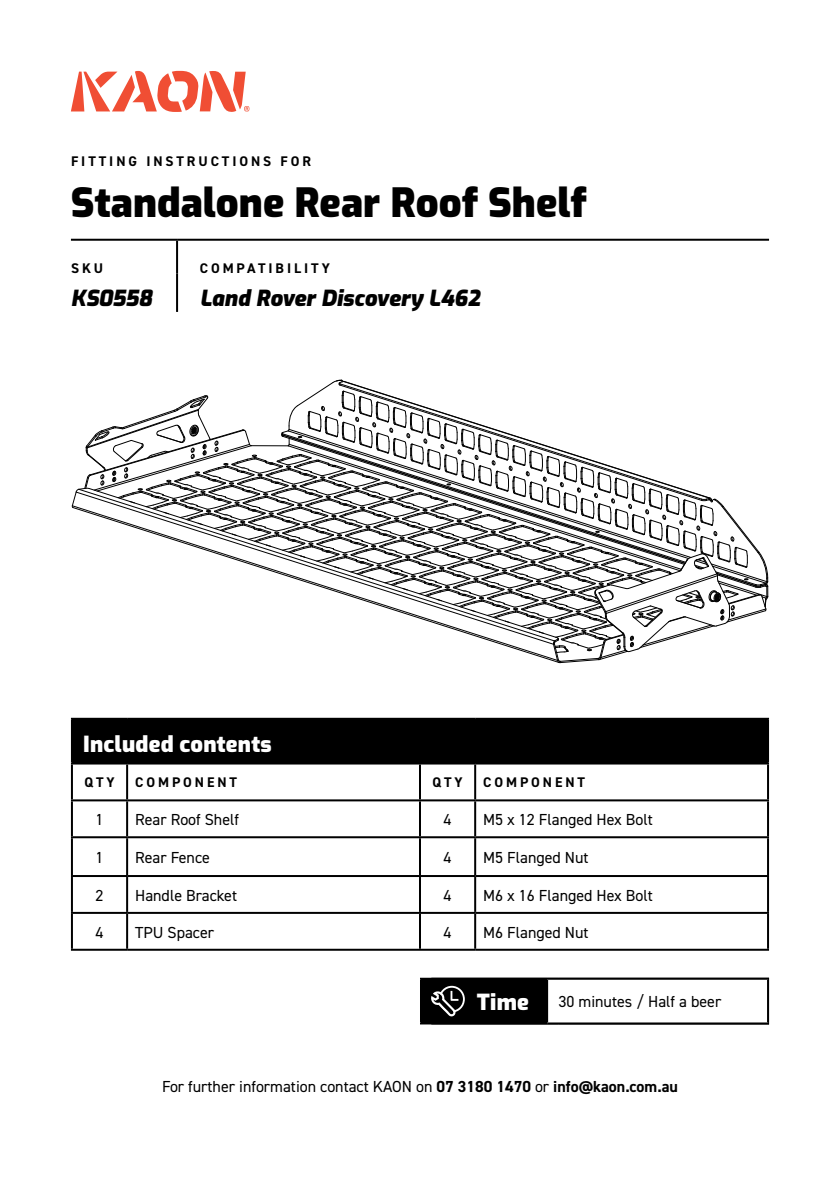
<style>
.page{position:relative;width:840px;height:1191px;background:#fff}
.page>*{position:absolute;margin:0;border:0;box-sizing:border-box;transform-origin:0 0}
.t1{font:900 40px "Exo";color:#000}
.t2{font:italic 900 22px "Exo";color:#000}
.t3{font:900 22px "Exo";letter-spacing:.01em;color:#fff}
.t4{font:16px "DIN2014";color:#000}
.t5{font:700 14px "DIN2014";letter-spacing:.21em;color:#000}
.s1{font-weight:700}
</style>
<div class="page">
<svg style="left:71px;top:71px;width:178px;height:41px"></svg>
<hr style="left:176px;top:241px;width:2px;height:32px;background:#000">
<hr style="left:176px;top:273px;width:2px;height:39px;background:#000">
<hr style="left:71px;top:239px;width:106px;height:2px;background:#000">
<hr style="left:177px;top:239px;width:591px;height:2px;background:#000">
<svg style="left:71px;top:379px;width:697px;height:284px"></svg>
<div style="left:421px;top:978px;width:126px;height:45px;background:#000"></div>
<hr style="left:420px;top:977px;width:127px;height:2px;background:#000">
<hr style="left:420px;top:979px;width:2px;height:43px;background:#000">
<hr style="left:547px;top:977px;width:221px;height:2px;background:#000">
<hr style="left:546px;top:979px;width:2px;height:43px;background:#000">
<hr style="left:766px;top:979px;width:2px;height:43px;background:#000">
<hr style="left:420px;top:1022px;width:127px;height:2px;background:#000">
<hr style="left:547px;top:1022px;width:221px;height:2px;background:#000">
<svg style="left:431px;top:985px;width:34px;height:31px"></svg>
<div style="left:73px;top:720px;width:693px;height:42px;background:#000"></div>
<hr style="left:71px;top:718px;width:56px;height:2px;background:#000">
<hr style="left:71px;top:720px;width:2px;height:42px;background:#000">
<hr style="left:127px;top:718px;width:293px;height:2px;background:#000">
<hr style="left:420px;top:718px;width:55px;height:2px;background:#000">
<hr style="left:419px;top:720px;width:2px;height:42px;background:#000">
<hr style="left:475px;top:718px;width:293px;height:2px;background:#000">
<hr style="left:474px;top:720px;width:2px;height:42px;background:#000">
<hr style="left:766px;top:720px;width:2px;height:42px;background:#000">
<hr style="left:71px;top:762px;width:56px;height:2px;background:#000">
<hr style="left:71px;top:764px;width:2px;height:35px;background:#000">
<hr style="left:127px;top:762px;width:293px;height:2px;background:#000">
<hr style="left:126px;top:764px;width:2px;height:35px;background:#000">
<hr style="left:420px;top:762px;width:55px;height:2px;background:#000">
<hr style="left:419px;top:764px;width:2px;height:35px;background:#000">
<hr style="left:475px;top:762px;width:293px;height:2px;background:#000">
<hr style="left:474px;top:764px;width:2px;height:35px;background:#000">
<hr style="left:766px;top:764px;width:2px;height:35px;background:#000">
<hr style="left:71px;top:799px;width:56px;height:2px;background:#000">
<hr style="left:71px;top:801px;width:2px;height:35px;background:#000">
<hr style="left:127px;top:799px;width:293px;height:2px;background:#000">
<hr style="left:126px;top:801px;width:2px;height:35px;background:#000">
<hr style="left:420px;top:799px;width:55px;height:2px;background:#000">
<hr style="left:419px;top:801px;width:2px;height:35px;background:#000">
<hr style="left:475px;top:799px;width:293px;height:2px;background:#000">
<hr style="left:474px;top:801px;width:2px;height:35px;background:#000">
<hr style="left:766px;top:801px;width:2px;height:35px;background:#000">
<hr style="left:71px;top:836px;width:56px;height:2px;background:#000">
<hr style="left:71px;top:838px;width:2px;height:37px;background:#000">
<hr style="left:127px;top:836px;width:293px;height:2px;background:#000">
<hr style="left:126px;top:838px;width:2px;height:37px;background:#000">
<hr style="left:420px;top:836px;width:55px;height:2px;background:#000">
<hr style="left:419px;top:838px;width:2px;height:37px;background:#000">
<hr style="left:475px;top:836px;width:293px;height:2px;background:#000">
<hr style="left:474px;top:838px;width:2px;height:37px;background:#000">
<hr style="left:766px;top:838px;width:2px;height:37px;background:#000">
<hr style="left:71px;top:875px;width:56px;height:2px;background:#000">
<hr style="left:71px;top:877px;width:2px;height:35px;background:#000">
<hr style="left:127px;top:875px;width:293px;height:2px;background:#000">
<hr style="left:126px;top:877px;width:2px;height:35px;background:#000">
<hr style="left:420px;top:875px;width:55px;height:2px;background:#000">
<hr style="left:419px;top:877px;width:2px;height:35px;background:#000">
<hr style="left:475px;top:875px;width:293px;height:2px;background:#000">
<hr style="left:474px;top:877px;width:2px;height:35px;background:#000">
<hr style="left:766px;top:877px;width:2px;height:35px;background:#000">
<hr style="left:420px;top:912px;width:55px;height:2px;background:#000">
<hr style="left:475px;top:912px;width:293px;height:2px;background:#000">
<hr style="left:474px;top:914px;width:2px;height:34px;background:#000">
<hr style="left:766px;top:914px;width:2px;height:34px;background:#000">
<hr style="left:420px;top:948px;width:55px;height:2px;background:#000">
<hr style="left:475px;top:948px;width:293px;height:2px;background:#000">
<hr style="left:71px;top:912px;width:56px;height:2px;background:#000">
<hr style="left:71px;top:914px;width:2px;height:34px;background:#000">
<hr style="left:127px;top:912px;width:293px;height:2px;background:#000">
<hr style="left:126px;top:914px;width:2px;height:34px;background:#000">
<hr style="left:419px;top:914px;width:2px;height:34px;background:#000">
<hr style="left:71px;top:948px;width:56px;height:2px;background:#000">
<hr style="left:127px;top:948px;width:293px;height:2px;background:#000">
<p class="t5" style="left:71px;top:151px;width:241px">FITTING INSTRUCTIONS FOR</p>
<h1 class="t1" style="left:71px;top:174px;width:517px">Standalone Rear Roof Shelf</h1>
<p class="t5" style="left:71px;top:259px;width:34px">SKU</p>
<p class="t5" style="left:200px;top:259px;width:131px">COMPATIBILITY</p>
<h2 class="t2" style="left:71px;top:282px;width:83px">KS0558</h2>
<h2 class="t2" style="left:200px;top:282px;width:282px">Land Rover Discovery L462</h2>
<h2 class="t3" style="left:83px;top:728px;width:190px">Included contents</h2>
<p class="t5" style="left:84px;top:773px;width:32px">QTY</p>
<p class="t5" style="left:135px;top:773px;width:103px">COMPONENT</p>
<p class="t5" style="left:432px;top:773px;width:32px">QTY</p>
<p class="t5" style="left:483px;top:773px;width:103px">COMPONENT</p>
<p class="t4" style="left:95px;top:809px;width:9px">1</p>
<p class="t4" style="left:135px;top:809px;width:105px">Rear Roof Shelf</p>
<p class="t4" style="left:443px;top:809px;width:9px">4</p>
<p class="t4" style="left:483px;top:809px;width:171px">M5 x 12 Flanged Hex Bolt</p>
<p class="t4" style="left:95px;top:847px;width:9px">1</p>
<p class="t4" style="left:135px;top:847px;width:76px">Rear Fence</p>
<p class="t4" style="left:443px;top:847px;width:9px">4</p>
<p class="t4" style="left:483px;top:847px;width:107px">M5 Flanged Nut</p>
<p class="t4" style="left:95px;top:885px;width:9px">2</p>
<p class="t4" style="left:135px;top:885px;width:103px">Handle Bracket</p>
<p class="t4" style="left:443px;top:885px;width:9px">4</p>
<p class="t4" style="left:483px;top:885px;width:171px">M6 x 16 Flanged Hex Bolt</p>
<p class="t4" style="left:95px;top:922px;width:9px">4</p>
<p class="t4" style="left:135px;top:922px;width:80px">TPU Spacer</p>
<p class="t4" style="left:443px;top:922px;width:9px">4</p>
<p class="t4" style="left:483px;top:922px;width:107px">M6 Flanged Nut</p>
<h2 class="t3" style="left:476px;top:986px;width:54px">Time</h2>
<p class="t4" style="left:558px;top:991px;width:164px">30 minutes / Half a beer</p>
<h2 class="t3" style="left:488px;top:986px;width:54px">Time</h2>
<p class="t4" style="left:569px;top:991px;width:164px">30 minutes / Half a beer</p>
<p class="t4" style="left:162px;top:1076px;width:517px">For further information contact KAON on <span class="s1">07 3180 1470</span> or <span class="s1">info@kaon.com.au</span></p>
</div>
